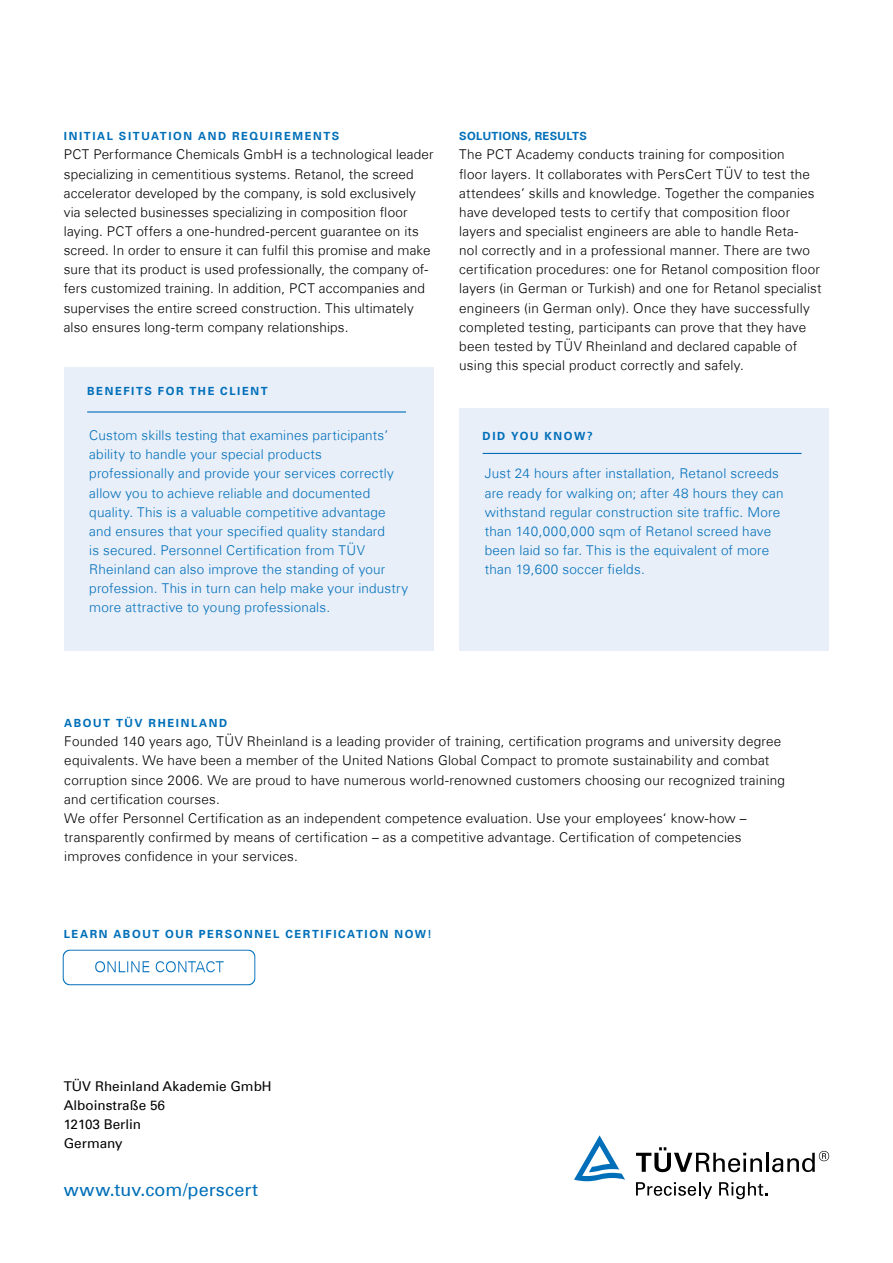
<style>
.page{position:relative;width:893px;height:1263px;background:#fff}
.page>*{position:absolute;margin:0;border:0;box-sizing:border-box;transform-origin:0 0}
.t1{font:18px "Univers Com 55 Roman";letter-spacing:.01em;color:#006fb9}
.t2{font:300 13.5px/19.2px "Univers Com 45";letter-spacing:.015em;color:#000}
.t3{font:300 13.5px/19.2px "Univers Com 45";letter-spacing:.015em;color:#006fb9}
.t4{font:13.5px/19.2px "Univers Com 55 Roman";color:#000}
.t5{font:700 11.25px "Univers Com 65";letter-spacing:.145em;color:#006fb9}
.t6{font:700 11.25px "Univers Com 65";letter-spacing:.03em;color:#006fb9}
</style>
<div class="page">
<svg style="left:636px;top:1147px;width:126px;height:25px"></svg>
<hr style="left:766px;top:1153px;width:3px;height:19px;background:#000">
<svg style="left:772px;top:1151px;width:57px;height:21px"></svg>
<svg style="left:574px;top:1135px;width:51px;height:46px"></svg>
<svg style="left:636px;top:1182px;width:76px;height:17px"></svg>
<svg style="left:719px;top:1182px;width:48px;height:17px"></svg>
<div style="left:64px;top:367px;width:370px;height:284px;background:#e9eff9"></div>
<hr style="left:87px;top:411px;width:319px;height:2px;background:#006fb9">
<div style="left:459px;top:408px;width:370px;height:243px;background:#e9eff9"></div>
<hr style="left:483px;top:453px;width:318px;height:1px;background:#006fb9">
<img style="left:62px;top:949px;width:194px;height:37px">
<p class="t5" style="left:64px;top:130px;width:277px">INITIAL SITUATION AND REQUIREMENTS</p>
<p class="t2" style="left:64px;top:145px;width:371px">PCT Performance Chemicals GmbH is a technological leader specializing in cementitious systems. Retanol, the screed accelerator developed by the company, is sold exclusively via selected businesses specializing in composition floor laying. PCT offers a one-hundred-percent guarantee on its screed. In order to ensure it can fulfil this promise and make sure that its product is used professionally, the company of&shy;fers customized training. In addition, PCT accompanies and supervises the entire screed construction. This ultimately also ensures long-term company relationships.</p>
<p class="t5" style="left:87px;top:385px;width:182px">BENEFITS FOR THE CLIENT</p>
<p class="t3" style="left:89px;top:426px;width:320px">Custom skills testing that examines participants’ ability to handle your special products professionally and provide your services correctly allow you to achieve reliable and documented quality. This is a valuable competitive advantage and ensures that your specified quality standard<br>is secured. Personnel Certification from TÜV Rheinland can also improve the standing of your profession. This in turn can help make your industry more attractive to young professionals.</p>
<p class="t6" style="left:459px;top:130px;width:129px">SOLUTIONS, RESULTS</p>
<p class="t2" style="left:459px;top:145px;width:364px">The PCT Academy conducts training for composition<br>floor layers. It collaborates with PersCert TÜV to test the attendees’ skills and knowledge. Together the companies have developed tests to certify that composition floor layers and specialist engineers are able to handle Reta-<br>nol correctly and in a professional manner. There are two certification procedures: one for Retanol composition floor layers (in German or Turkish) and one for Retanol specialist engineers (in German only). Once they have successfully completed testing, participants can prove that they have been tested by TÜV Rheinland and declared capable of using this special product correctly and safely.</p>
<p class="t5" style="left:483px;top:429px;width:112px">DID YOU KNOW?</p>
<p class="t3" style="left:485px;top:464px;width:300px">Just 24 hours after installation, Retanol screeds are ready for walking on; after 48 hours they can withstand regular construction site traffic. More than 140,000,000 sqm of Retanol screed have been laid so far. This is the equivalent of more than 19,600 soccer fields.</p>
<p class="t5" style="left:64px;top:716px;width:165px">ABOUT TÜV RHEINLAND</p>
<p class="t2" style="left:64px;top:732px;width:722px">Founded 140 years ago, TÜV Rheinland is a leading provider of training, certification programs and university degree equivalents. We have been a member of the United Nations Global Compact to promote sustainability and combat corruption since 2006. We are proud to have numerous world-renowned customers choosing our recognized training and certification courses.<br>We offer Personnel Certification as an independent competence evaluation. Use your employees‘ know-how – transparently confirmed by means of certification – as a competitive advantage. Certification of competencies improves confidence in your services.</p>
<p class="t5" style="left:64px;top:927px;width:370px">LEARN ABOUT OUR PERSONNEL CERTIFICATION NOW!</p>
<p class="t4" style="left:64px;top:1076px;width:209px">TÜV Rheinland Akademie GmbH<br>Alboinstraße 56<br>12103 Berlin<br>Germany</p>
<h1 class="t1" style="left:64px;top:1178px;width:196px">www.tuv.com/perscert</h1>
</div>
